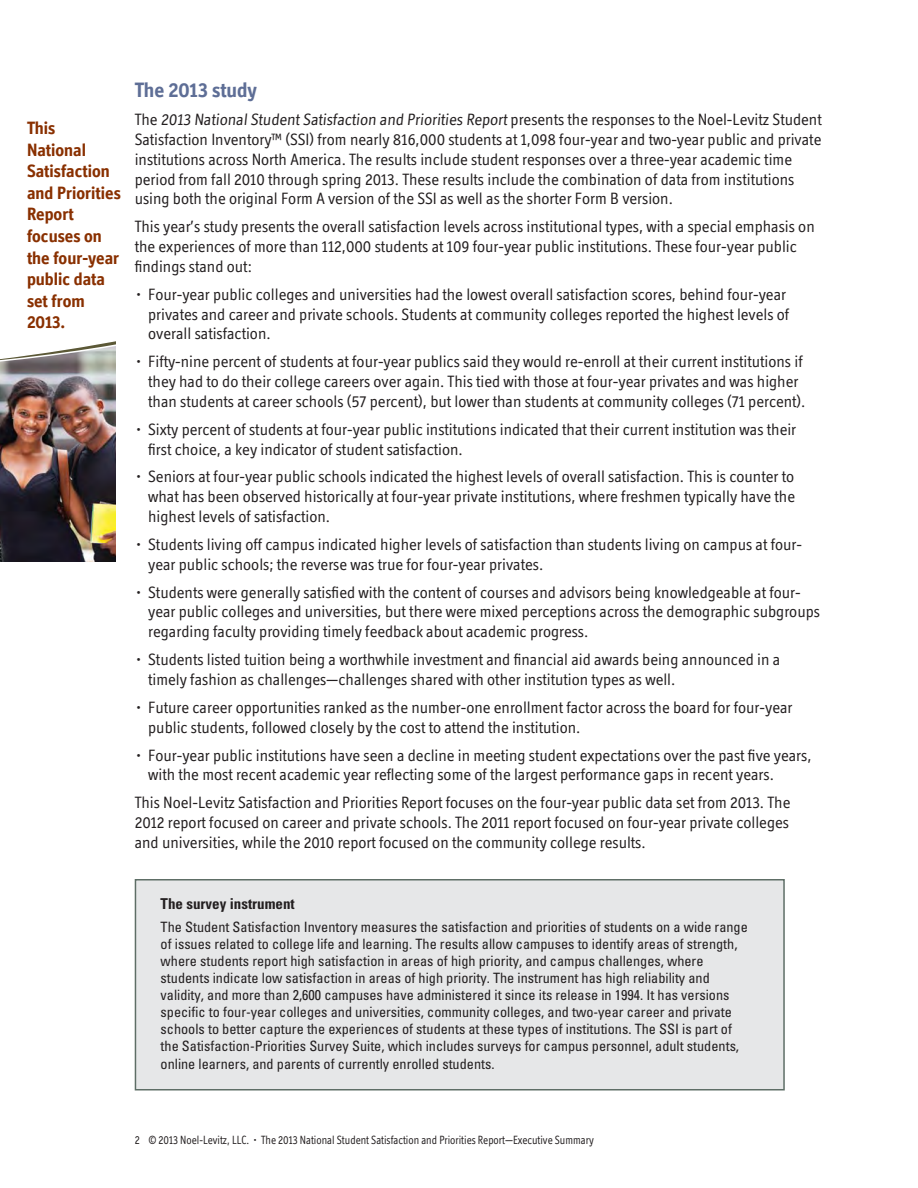
<style>
.page{position:relative;width:918px;height:1188px;background:#fff}
.page>*{position:absolute;margin:0;border:0;box-sizing:border-box;transform-origin:0 0}
.t1{font:700 21px "Officina Display ITC";color:#5e6e96}
.t2{font:700 18px/21.6px "Officina Display ITC";color:#893001}
.t3{font:16.5px/19.8px "Officina Display ITC";color:#231f20}
.t4{font:700 condensed 15px "Univers";color:#231f20}
.t5{font:condensed 14.25px/17.2px "Univers";color:#231f20}
.t6{font:12px "Officina Display ITC";color:#231f20;scale:.9 1}
</style>
<div class="page">
<img style="left:0;top:380px;width:116px;height:182px">
<svg style="left:0;top:341px;width:116px;height:39px"></svg>
<div style="left:135px;top:880px;width:649px;height:210px;background:#e6e7e8"></div>
<div style="left:135px;top:879px;width:650px;height:211px;border:2px solid #5e6e66"></div>
<p class="t2" style="left:27px;top:119px;width:95px">This<br>National<br>Satisfaction and Priorities<br>Report focuses on the four-year public data set from<br>2013.</p>
<p class="t1" style="left:135px;top:82px;width:124px">The 2013 study</p>
<p class="t3" style="left:135px;top:111px;width:689px">The 2013 National Student Satisfaction and Priorities Report presents the responses to the Noel-Levitz Student Satisfaction Inventory™ (SSI) from nearly 816,000 students at 1,098 four-year and two-year public and private institutions across North America. The results include student responses over a three-year academic time period from fall 2010 through spring 2013. These results include the combination of data from institutions using both the original Form A version of the SSI as well as the shorter Form B version.</p>
<p class="t3" style="left:135px;top:218px;width:682px">This year’s study presents the overall satisfaction levels across institutional types, with a special emphasis on the experiences of more than 112,000 students at 109 four-year public institutions. These four-year public findings stand out:</p>
<p class="t3" style="left:148px;top:286px;width:643px;text-indent:-12px">• Four-year public colleges and universities had the lowest overall satisfaction scores, behind four-year privates and career and private schools. Students at community colleges reported the highest levels of overall satisfaction.</p>
<p class="t3" style="left:148px;top:354px;width:659px;text-indent:-12px">• Fifty-nine percent of students at four-year publics said they would re-enroll at their current institutions if they had to do their college careers over again. This tied with those at four-year privates and was higher than students at career schools (57 percent), but lower than students at community colleges (71 percent).</p>
<p class="t3" style="left:148px;top:421px;width:650px;text-indent:-12px">• Sixty percent of students at four-year public institutions indicated that their current institution was their first choice, a key indicator of student satisfaction.</p>
<p class="t3" style="left:148px;top:469px;width:648px;text-align:justify;text-indent:-12px">• Seniors at four-year public schools indicated the highest levels of overall satisfaction. This is counter to what has been observed historically at four-year private institutions, where freshmen typically have the highest levels of satisfaction.</p>
<p class="t3" style="left:148px;top:536px;width:655px;text-indent:-12px">• Students living off campus indicated higher levels of satisfaction than students living on campus at four&shy;year public schools; the reverse was true for four-year privates.</p>
<p class="t3" style="left:148px;top:584px;width:673px;text-indent:-12px">• Students were generally satisfied with the content of courses and advisors being knowledgeable at four&shy;year public colleges and universities, but there were mixed perceptions across the demographic subgroups regarding faculty providing timely feedback about academic progress.</p>
<p class="t3" style="left:148px;top:651px;width:634px;text-indent:-12px">• Students listed tuition being a worthwhile investment and financial aid awards being announced in a timely fashion as challenges—challenges shared with other institution types as well.</p>
<p class="t3" style="left:148px;top:699px;width:646px;text-indent:-12px">• Future career opportunities ranked as the number-one enrollment factor across the board for four-year public students, followed closely by the cost to attend the institution.</p>
<p class="t3" style="left:148px;top:747px;width:665px;text-indent:-12px">• Four-year public institutions have seen a decline in meeting student expectations over the past five years, with the most recent academic year reflecting some of the largest performance gaps in recent years.</p>
<p class="t3" style="left:135px;top:795px;width:657px;text-align:justify">This Noel-Levitz Satisfaction and Priorities Report focuses on the four-year public data set from 2013. The 2012 report focused on career and private schools. The 2011 report focused on four-year private colleges and universities, while the 2010 report focused on the community college results.</p>
<p class="t4" style="left:161px;top:898px;width:136px">The survey instrument</p>
<p class="t5" style="left:161px;top:919px;width:589px">The Student Satisfaction Inventory measures the satisfaction and priorities of students on a wide range of issues related to college life and learning. The results allow campuses to identify areas of strength, where students report high satisfaction in areas of high priority, and campus challenges, where students indicate low satisfaction in areas of high priority. The instrument has high reliability and validity, and more than 2,600 campuses have administered it since its release in 1994. It has versions specific to four-year colleges and universities, community colleges, and two-year career and private schools to better capture the experiences of students at these types of institutions. The SSI is part of the Satisfaction-Priorities Survey Suite, which includes surveys for campus personnel, adult students, online learners, and parents of currently enrolled students.</p>
<p class="t6" style="left:135px;top:1135px;width:511px">2 © 2013 Noel-Levitz, LLC. • The 2013 National Student Satisfaction and Priorities Report—Executive Summary</p>
</div>
